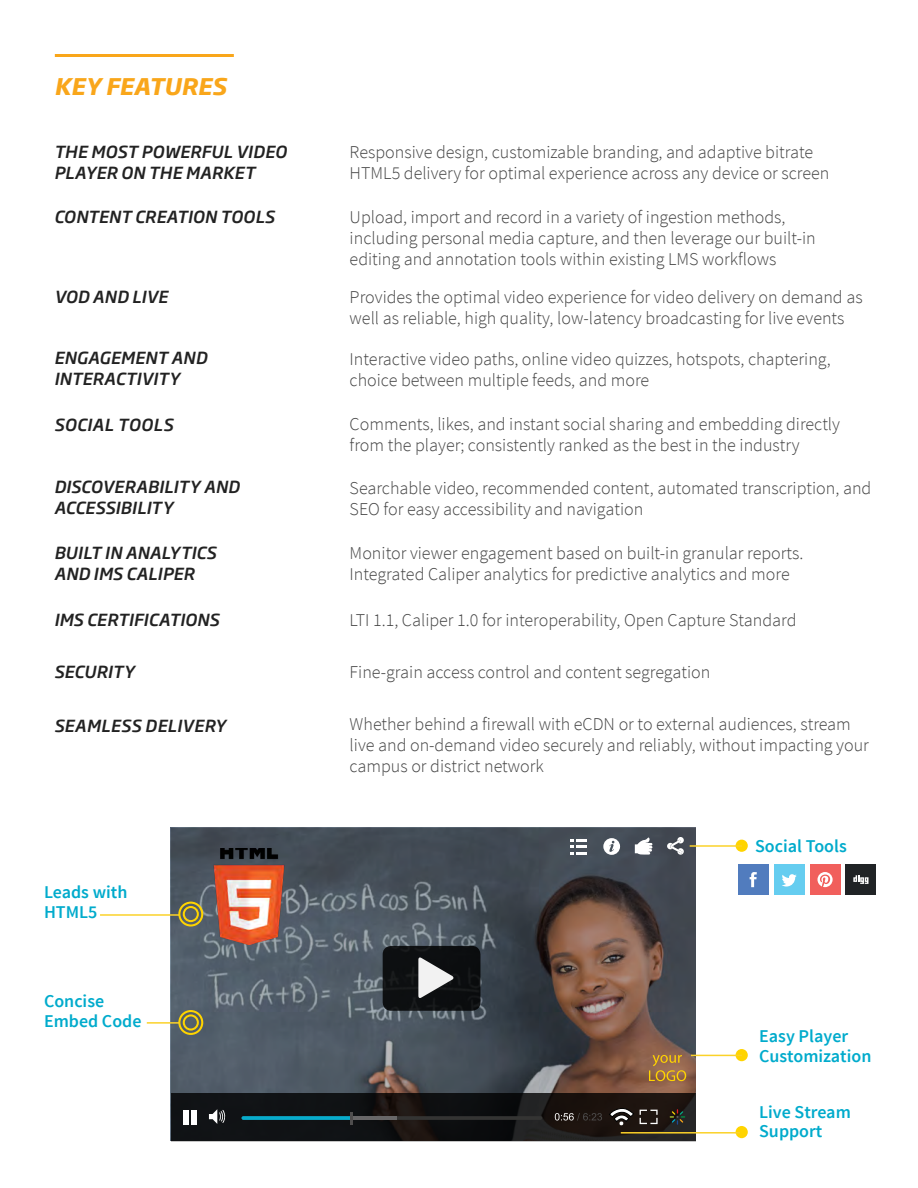
<style>
.page{position:relative;width:918px;height:1188px;background:#fff}
.page>*{position:absolute;margin:0;border:0;box-sizing:border-box;transform-origin:0 0}
.t1{font:italic 700 22.5px "Soho Gothic Pro";letter-spacing:.005em;color:#f9a61a}
.t2{font:300 18px/21px "Source Sans Pro";color:#434343}
.t3{font:600 18px/19.5px "Source Sans Pro";color:#00abcc}
.t4{font:italic 500 16.5px/21px "Soho Gothic Pro";letter-spacing:.005em;color:#222}
.t5{font:italic 500 16.5px "Soho Gothic Pro";letter-spacing:.025em;color:#222}
</style>
<div class="page">
<svg style="left:171px;top:828px;width:524px;height:265px;background:#525358"></svg>
<svg style="left:171px;top:1093px;width:524px;height:48px;background:#151414"></svg>
<hr style="left:55px;top:54px;width:179px;height:3px;background:#f9a61a">
<div style="left:184px;top:1110px;width:5px;height:15px;background:#fff"></div>
<div style="left:192px;top:1110px;width:5px;height:15px;background:#fff"></div>
<svg style="left:640px;top:1110px;width:18px;height:14px"></svg>
<hr style="left:242px;top:1116px;width:300px;height:4px;background:#343433;border-radius:2px">
<hr style="left:353px;top:1116px;width:44px;height:4px;background:#686768">
<svg style="left:242px;top:1112px;width:111px;height:13px"></svg>
<svg style="left:209px;top:1109px;width:17px;height:15px"></svg>
<svg style="left:555px;top:1113px;width:47px;height:8px"></svg>
<svg style="left:649px;top:1055px;width:37px;height:26px"></svg>
<div style="left:736px;top:1049px;width:12px;height:12px;background:#ffd400;border-radius:50%"></div>
<div style="left:736px;top:840px;width:12px;height:12px;background:#ffd400;border-radius:50%"></div>
<div style="left:736px;top:1126px;width:12px;height:12px;background:#ffd400;border-radius:50%"></div>
<svg style="left:178px;top:902px;width:22px;height:25px"></svg>
<svg style="left:178px;top:1010px;width:25px;height:25px"></svg>
<div style="left:738px;top:864px;width:30px;height:31px;background:#517cbe"></div>
<svg style="left:750px;top:872px;width:7px;height:15px"></svg>
<div style="left:810px;top:864px;width:30px;height:31px;background:#f15f5c"></div>
<svg style="left:817px;top:872px;width:16px;height:15px"></svg>
<div style="left:774px;top:864px;width:30px;height:31px;background:#65cdf0"></div>
<svg style="left:782px;top:874px;width:15px;height:13px"></svg>
<div style="left:846px;top:864px;width:30px;height:31px;background:#202326"></div>
<svg style="left:853px;top:875px;width:15px;height:9px"></svg>
<svg style="left:609px;top:1107px;width:25px;height:19px"></svg>
<svg style="left:667px;top:837px;width:17px;height:18px"></svg>
<svg style="left:603px;top:838px;width:17px;height:17px"></svg>
<svg style="left:635px;top:837px;width:17px;height:18px"></svg>
<svg style="left:570px;top:839px;width:17px;height:16px"></svg>
<hr style="left:147px;top:1022px;width:32px;height:2px;background:#fbd229">
<hr style="left:100px;top:914px;width:79px;height:2px;background:#fbd229">
<hr style="left:691px;top:1055px;width:51px;height:1px;background:#fbd229">
<hr style="left:690px;top:845px;width:52px;height:2px;background:#fbd229">
<hr style="left:621px;top:1132px;width:119px;height:2px;background:#fbd229">
<svg style="left:670px;top:1109px;width:15px;height:16px"></svg>
<div style="left:383px;top:946px;width:97px;height:65px;background:#0d0f11;border-radius:9px"></div>
<svg style="left:418px;top:957px;width:36px;height:41px"></svg>
<img style="left:200px;top:848px;width:99px;height:97px">
<p class="t1" style="left:54px;top:69px;width:174px">KEY FEATURES</p>
<p class="t4" style="left:54px;top:140px;width:234px">THE MOST POWERFUL VIDEO<br>PLAYER ON THE MARKET</p>
<p class="t2" style="left:350px;top:142px;width:481px">Responsive design, customizable branding, and adaptive bitrate<br>HTML5 delivery for optimal experience across any device or screen</p>
<p class="t4" style="left:54px;top:206px;width:222px">CONTENT CREATION TOOLS</p>
<p class="t2" style="left:350px;top:207px;width:468px">Upload, import and record in a variety of ingestion methods, including personal media capture, and then leverage our built-in editing and annotation tools within existing LMS workflows</p>
<p class="t4" style="left:54px;top:285px;width:115px">VOD AND LIVE</p>
<p class="t2" style="left:350px;top:286px;width:514px">Provides the optimal video experience for video delivery on demand as well as reliable, high quality, low-latency broadcasting for live events</p>
<p class="t4" style="left:54px;top:347px;width:154px">ENGAGEMENT AND<br>INTERACTIVITY</p>
<p class="t2" style="left:350px;top:349px;width:483px">Interactive video paths, online video quizzes, hotspots, chaptering, choice between multiple feeds, and more</p>
<p class="t5" style="left:54px;top:412px;width:121px">SOCIAL TOOLS</p>
<p class="t2" style="left:350px;top:414px;width:492px">Comments, likes, and instant social sharing and embedding directly from the player; consistently ranked as the best in the industry</p>
<p class="t4" style="left:54px;top:476px;width:187px">DISCOVERABILITY AND<br>ACCESSIBILITY</p>
<p class="t2" style="left:350px;top:478px;width:523px">Searchable video, recommended content, automated transcription, and<br>SEO for easy accessibility and navigation</p>
<p class="t4" style="left:54px;top:541px;width:164px">BUILT IN ANALYTICS<br>AND IMS CALIPER</p>
<p class="t2" style="left:350px;top:543px;width:455px">Monitor viewer engagement based on built-in granular reports.<br>Integrated Caliper analytics for predictive analytics and more</p>
<p class="t4" style="left:54px;top:608px;width:167px">IMS CERTIFICATIONS</p>
<p class="t4" style="left:54px;top:661px;width:82px">SECURITY</p>
<p class="t2" style="left:350px;top:609px;width:448px">LTI 1.1, Caliper 1.0 for interoperability, Open Capture Standard</p>
<p class="t2" style="left:350px;top:662px;width:362px">Fine-grain access control and content segregation</p>
<p class="t4" style="left:54px;top:714px;width:173px">SEAMLESS DELIVERY</p>
<p class="t2" style="left:350px;top:714px;width:521px">Whether behind a firewall with eCDN or to external audiences, stream live and on-demand video securely and reliably, without impacting your campus or district network</p>
<p class="t3" style="left:44px;top:883px;width:85px">Leads with<br>HTML5</p>
<p class="t3" style="left:44px;top:992px;width:99px">Concise<br>Embed Code</p>
<p class="t3" style="left:755px;top:837px;width:93px">Social Tools</p>
<p class="t3" style="left:759px;top:1027px;width:114px">Easy Player<br>Customization</p>
<p class="t3" style="left:759px;top:1103px;width:93px">Live Stream<br>Support</p>
</div>
